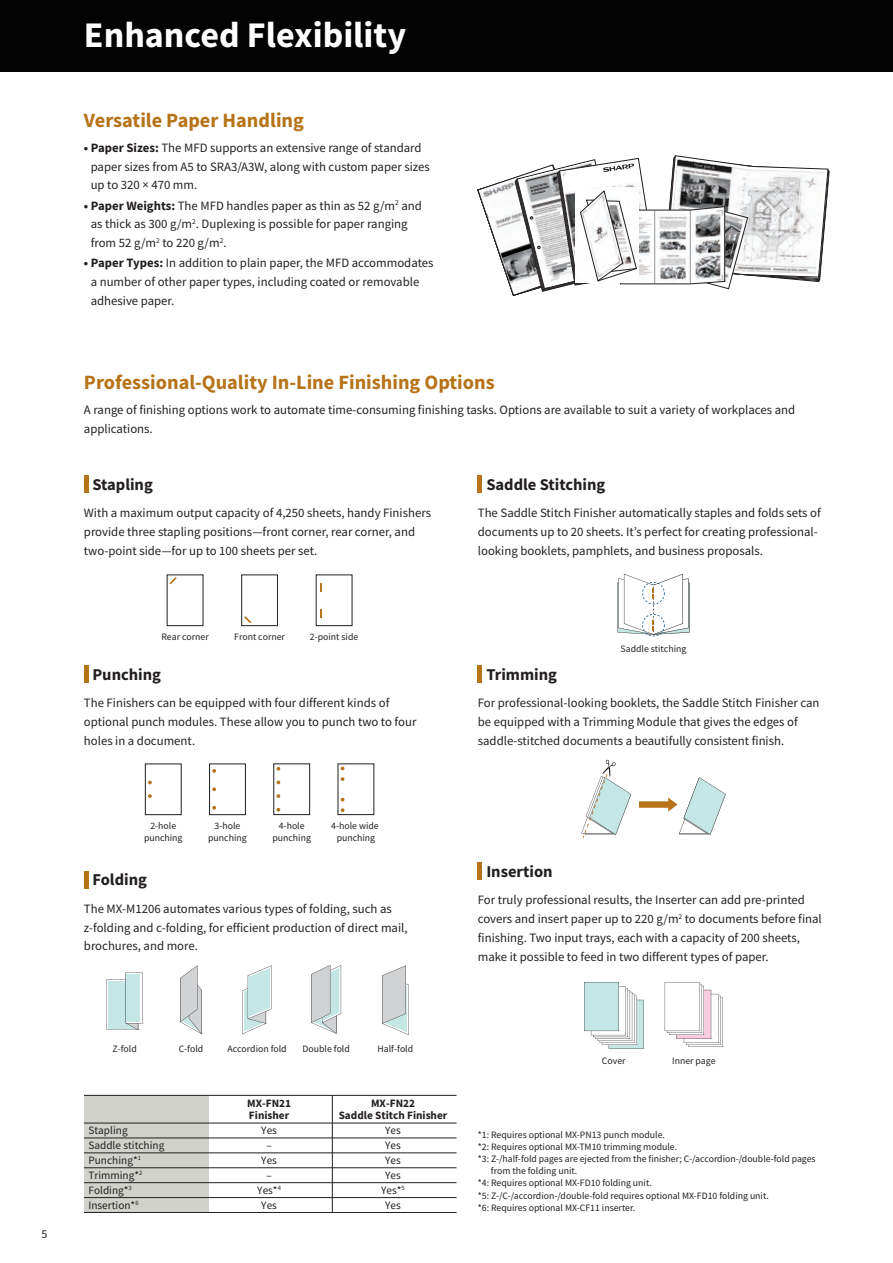
<style>
.page{position:relative;width:893px;height:1263px;background:#fff}
.page>*{position:absolute;margin:0;border:0;box-sizing:border-box;transform-origin:0 0}
.t1{font:700 36px "Source Sans Pro";color:#fff}
.t2{font:700 20.25px "Source Sans Pro";color:#b67318}
.t3{font:700 16.5px "Source Sans Pro";color:#231f20}
.t4{font:12.75px/18.8px "Source Sans Pro";color:#231f20}
.t5{font:12px "Source Sans Pro";color:#231f20}
.t6{font:11.25px "Source Sans Pro";color:#231f20}
.t7{font:700 11.25px "Source Sans Pro";color:#231f20}
.t8{font:9.75px/11.7px "Source Sans Pro";color:#231f20;text-align:center}
.s1{font-weight:700}
</style>
<div class="page">
<div style="left:0;top:0;width:893px;height:71px;background:#030303"></div>
<svg style="left:584px;top:982px;width:59px;height:67px"></svg>
<svg style="left:665px;top:982px;width:58px;height:65px"></svg>
<svg style="left:107px;top:972px;width:36px;height:58px"></svg>
<div style="left:126px;top:974px;width:14px;height:47px;background:#c4e6e5"></div>
<svg style="left:180px;top:965px;width:22px;height:69px"></svg>
<svg style="left:242px;top:965px;width:30px;height:69px"></svg>
<svg style="left:311px;top:965px;width:30px;height:69px"></svg>
<svg style="left:382px;top:965px;width:27px;height:70px"></svg>
<svg style="left:581px;top:760px;width:50px;height:78px"></svg>
<svg style="left:668px;top:777px;width:58px;height:58px"></svg>
<div style="left:639px;top:801px;width:31px;height:7px;background:#b67318"></div>
<div style="left:241px;top:575px;width:37px;height:51px;border:1px solid #231f20"></div>
<svg style="left:244px;top:616px;width:7px;height:7px"></svg>
<svg style="left:169px;top:577px;width:8px;height:7px"></svg>
<svg style="left:320px;top:583px;width:2px;height:9px"></svg>
<svg style="left:320px;top:609px;width:2px;height:8px"></svg>
<div style="left:274px;top:764px;width:36px;height:51px;border:1px solid #231f20"></div>
<svg style="left:276px;top:780px;width:4px;height:4px"></svg>
<svg style="left:276px;top:767px;width:4px;height:4px"></svg>
<svg style="left:276px;top:794px;width:4px;height:4px"></svg>
<svg style="left:276px;top:808px;width:4px;height:4px"></svg>
<svg style="left:341px;top:777px;width:3px;height:4px"></svg>
<svg style="left:341px;top:766px;width:3px;height:4px"></svg>
<svg style="left:341px;top:808px;width:3px;height:4px"></svg>
<div style="left:209px;top:764px;width:37px;height:51px;border:1px solid #231f20"></div>
<svg style="left:212px;top:787px;width:4px;height:4px"></svg>
<svg style="left:212px;top:806px;width:4px;height:4px"></svg>
<svg style="left:212px;top:769px;width:4px;height:4px"></svg>
<div style="left:145px;top:764px;width:36px;height:51px;border:1px solid #231f20"></div>
<svg style="left:148px;top:780px;width:4px;height:4px"></svg>
<svg style="left:148px;top:794px;width:4px;height:4px"></svg>
<svg style="left:617px;top:574px;width:73px;height:62px"></svg>
<svg style="left:478px;top:155px;width:351px;height:141px"></svg>
<hr style="left:84px;top:476px;width:4px;height:17px;background:#b67318">
<hr style="left:478px;top:476px;width:4px;height:17px;background:#b67318">
<hr style="left:84px;top:666px;width:4px;height:17px;background:#b67318">
<hr style="left:478px;top:666px;width:4px;height:17px;background:#b67318">
<hr style="left:84px;top:871px;width:4px;height:17px;background:#b67318">
<hr style="left:478px;top:863px;width:4px;height:17px;background:#b67318">
<div style="left:84px;top:1095px;width:124px;height:117px;background:#d1d2cc"></div>
<hr style="left:84px;top:1212px;width:373px;height:1px;background:#231f20">
<hr style="left:84px;top:1095px;width:373px;height:1px;background:#231f20">
<hr style="left:84px;top:1123px;width:373px;height:1px;background:#231f20">
<hr style="left:84px;top:1167px;width:373px;height:1px;background:#231f20">
<hr style="left:84px;top:1182px;width:373px;height:1px;background:#231f20">
<hr style="left:84px;top:1197px;width:373px;height:1px;background:#231f20">
<hr style="left:332px;top:1095px;width:1px;height:117px;background:#231f20">
<hr style="left:84px;top:1152px;width:373px;height:1px;background:#231f20">
<hr style="left:84px;top:1138px;width:373px;height:1px;background:#231f20">
<p class="t5" style="left:41px;top:1226px;width:7px">5</p>
<p class="t1" style="left:84px;top:10px;width:324px">Enhanced Flexibility</p>
<p class="t2" style="left:84px;top:107px;width:222px">Versatile Paper Handling</p>
<p class="t4" style="left:91px;top:138px;width:341px;text-indent:-7px"><span class="s1">• Paper Sizes:</span> The MFD supports an extensive range of standard paper sizes from A5 to SRA3/A3W, along with custom paper sizes up to 320 × 470 mm.</p>
<p class="t4" style="left:91px;top:196px;width:333px;text-indent:-7px"><span class="s1">• Paper Weights:</span> The MFD handles paper as thin as 52 g/m<sup>2</sup> and as thick as 300 g/m<sup>2</sup>. Duplexing is possible for paper ranging from 52 g/m<sup>2</sup> to 220 g/m<sup>2</sup>.</p>
<p class="t4" style="left:91px;top:254px;width:344px;text-indent:-7px"><span class="s1">• Paper Types:</span> In addition to plain paper, the MFD accommodates a number of other paper types, including coated or removable adhesive paper.</p>
<p class="t2" style="left:84px;top:369px;width:412px">Professional-Quality In-Line Finishing Options</p>
<p class="t4" style="left:84px;top:401px;width:713px">A range of finishing options work to automate time-consuming finishing tasks. Options are available to suit a variety of workplaces and applications.</p>
<p class="t3" style="left:92px;top:473px;width:62px">Stapling</p>
<p class="t3" style="left:486px;top:473px;width:121px">Saddle Stitching</p>
<p class="t4" style="left:84px;top:504px;width:349px">With a maximum output capacity of 4,250 sheets, handy Finishers provide three stapling positions—front corner, rear corner, and two-point side—for up to 100 sheets per set.</p>
<p class="t8" style="left:161px;top:631px;width:49px">Rear corner</p>
<p class="t8" style="left:234px;top:631px;width:52px">Front corner</p>
<p class="t8" style="left:310px;top:631px;width:50px">2-point side</p>
<p class="t4" style="left:478px;top:504px;width:345px">The Saddle Stitch Finisher automatically staples and folds sets of documents up to 20 sheets. It’s perfect for creating professional&shy;looking booklets, pamphlets, and business proposals.</p>
<p class="t8" style="left:621px;top:642px;width:67px">Saddle stitching</p>
<p class="t3" style="left:92px;top:663px;width:70px">Punching</p>
<p class="t3" style="left:486px;top:663px;width:72px">Trimming</p>
<p class="t4" style="left:84px;top:694px;width:334px">The Finishers can be equipped with four different kinds of optional punch modules. These allow you to punch two to four holes in a document.</p>
<p class="t8" style="left:144px;top:820px;width:40px">2-hole punching</p>
<p class="t8" style="left:208px;top:820px;width:40px">3-hole punching</p>
<p class="t8" style="left:272px;top:820px;width:40px">4-hole punching</p>
<p class="t8" style="left:331px;top:820px;width:49px">4-hole wide punching</p>
<p class="t3" style="left:92px;top:869px;width:56px">Folding</p>
<p class="t4" style="left:84px;top:899px;width:325px">The MX-M1206 automates various types of folding, such as z-folding and c-folding, for efficient production of direct mail, brochures, and more.</p>
<p class="t4" style="left:478px;top:694px;width:343px">For professional-looking booklets, the Saddle Stitch Finisher can be equipped with a Trimming Module that gives the edges of saddle-stitched documents a beautifully consistent finish.</p>
<p class="t3" style="left:486px;top:860px;width:68px">Insertion</p>
<p class="t4" style="left:478px;top:890px;width:346px">For truly professional results, the Inserter can add pre-printed covers and insert paper up to 220 g/m<sup>2</sup> to documents before final finishing. Two input trays, each with a capacity of 200 sheets, make it possible to feed in two different types of paper.</p>
<p class="t8" style="left:112px;top:1042px;width:26px">Z-fold</p>
<p class="t8" style="left:179px;top:1042px;width:26px">C-fold</p>
<p class="t8" style="left:227px;top:1042px;width:61px">Accordion fold</p>
<p class="t8" style="left:303px;top:1042px;width:49px">Double fold</p>
<p class="t8" style="left:377px;top:1042px;width:37px">Half-fold</p>
<p class="t7" style="left:247px;top:1096px;width:46px">MX-FN21</p>
<p class="t7" style="left:371px;top:1096px;width:46px">MX-FN22</p>
<p class="t7" style="left:249px;top:1108px;width:42px">Finisher</p>
<p class="t7" style="left:339px;top:1108px;width:110px">Saddle Stitch Finisher</p>
<p class="t6" style="left:88px;top:1123px;width:41px">Stapling</p>
<p class="t6" style="left:261px;top:1123px;width:17px">Yes</p>
<p class="t6" style="left:385px;top:1123px;width:17px">Yes</p>
<p class="t6" style="left:88px;top:1138px;width:77px">Saddle stitching</p>
<p class="t6" style="left:266px;top:1138px;width:7px">–</p>
<p class="t6" style="left:385px;top:1138px;width:17px">Yes</p>
<p class="t6" style="left:88px;top:1153px;width:54px">Punching*<sup>1</sup></p>
<p class="t6" style="left:261px;top:1153px;width:17px">Yes</p>
<p class="t6" style="left:385px;top:1153px;width:17px">Yes</p>
<p class="t6" style="left:88px;top:1168px;width:55px">Trimming*<sup>2</sup></p>
<p class="t6" style="left:266px;top:1168px;width:7px">–</p>
<p class="t6" style="left:385px;top:1168px;width:17px">Yes</p>
<p class="t6" style="left:88px;top:1183px;width:45px">Folding*<sup>3</sup></p>
<p class="t6" style="left:257px;top:1183px;width:25px">Yes*<sup>4</sup></p>
<p class="t6" style="left:381px;top:1183px;width:25px">Yes*<sup>5</sup></p>
<p class="t6" style="left:88px;top:1198px;width:52px">Insertion*<sup>6</sup></p>
<p class="t6" style="left:261px;top:1198px;width:17px">Yes</p>
<p class="t6" style="left:385px;top:1198px;width:17px">Yes</p>
<p class="t8" style="left:602px;top:1055px;width:25px">Cover</p>
<p class="t8" style="left:672px;top:1055px;width:45px">Inner page</p>
<p class="t8" style="left:478px;top:1129px;width:189px">*1: Requires optional MX-PN13 punch module.</p>
<p class="t8" style="left:478px;top:1141px;width:201px">*2: Requires optional MX-TM10 trimming module.</p>
<p class="t8" style="left:478px;top:1153px;width:339px">*3: Z-/half-fold pages are ejected from the finisher; C-/accordion-/double-fold pages</p>
<p class="t8" style="left:491px;top:1165px;width:88px">from the folding unit.</p>
<p class="t8" style="left:478px;top:1177px;width:175px">*4: Requires optional MX-FD10 folding unit.</p>
<p class="t8" style="left:478px;top:1189px;width:293px">*5: Z-/C-/accordion-/double-fold requires optional MX-FD10 folding unit.</p>
<p class="t8" style="left:478px;top:1201px;width:159px">*6: Requires optional MX-CF11 inserter.</p>
</div>
